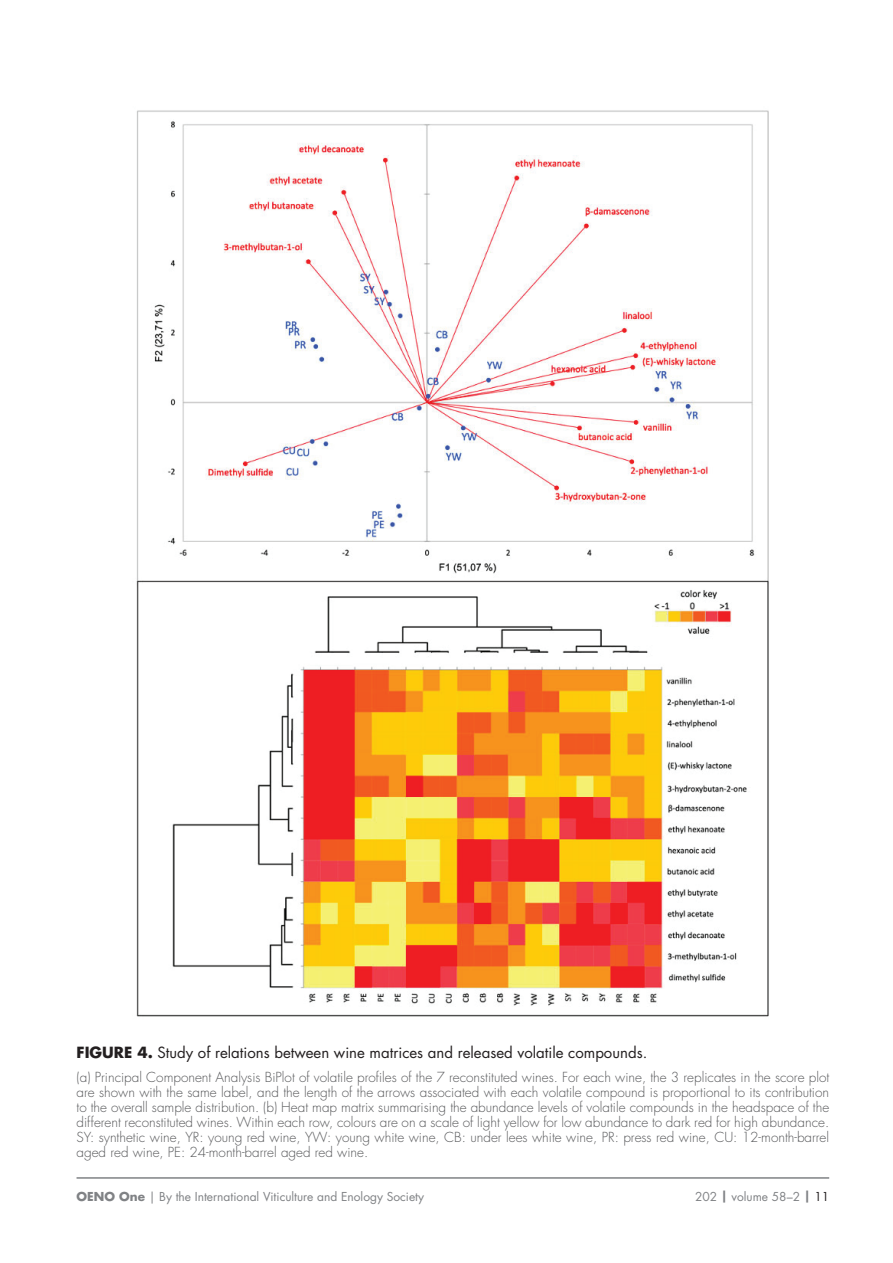
<style>
.page{position:relative;width:893px;height:1263px;background:#fff}
.page>*{position:absolute;margin:0;border:0;box-sizing:border-box;transform-origin:0 0}
.t1{font:15px "Futura Std";color:#231f20}
.t2{font:300 13.5px/15px "Futura Std";color:#57585a;text-align:justify}
.t3{font:12px "Futura Std";color:#808285}
.s1{font-weight:700}
.s2{color:#231f20}
</style>
<div class="page">
<hr style="left:77px;top:1177px;width:752px;height:2px;background:#808285">
<img style="left:136px;top:110px;width:633px;height:907px">
<p class="t1" style="left:77px;top:1043px;width:572px"><span class="s1">FIGURE 4.</span> Study of relations between wine matrices and released volatile compounds.</p>
<p class="t2" style="left:77px;top:1070px;width:754px">(a) Principal Component Analysis BiPlot of volatile profiles of the 7 reconstituted wines. For each wine, the 3 replicates in the score plot are shown with the same label, and the length of the arrows associated with each volatile compound is proportional to its contribution to the overall sample distribution. (b) Heat map matrix summarising the abundance levels of volatile compounds in the headspace of the different reconstituted wines. Within each row, colours are on a scale of light yellow for low abundance to dark red for high abundance.<br>SY: synthetic wine, YR: young red wine, YW: young white wine, CB: under lees white wine, PR: press red wine, CU: 12-month-barrel aged red wine, PE: 24-month-barrel aged red wine.</p>
<p class="t3" style="left:77px;top:1188px;width:349px"><span class="s1">OENO One</span> | By the International Viticulture and Enology Society</p>
<p class="t3" style="left:695px;top:1188px;width:136px">202 <span class="s1">|</span> volume 58–2 <span class="s1">|</span> <span class="s2">11</span></p>
</div>
